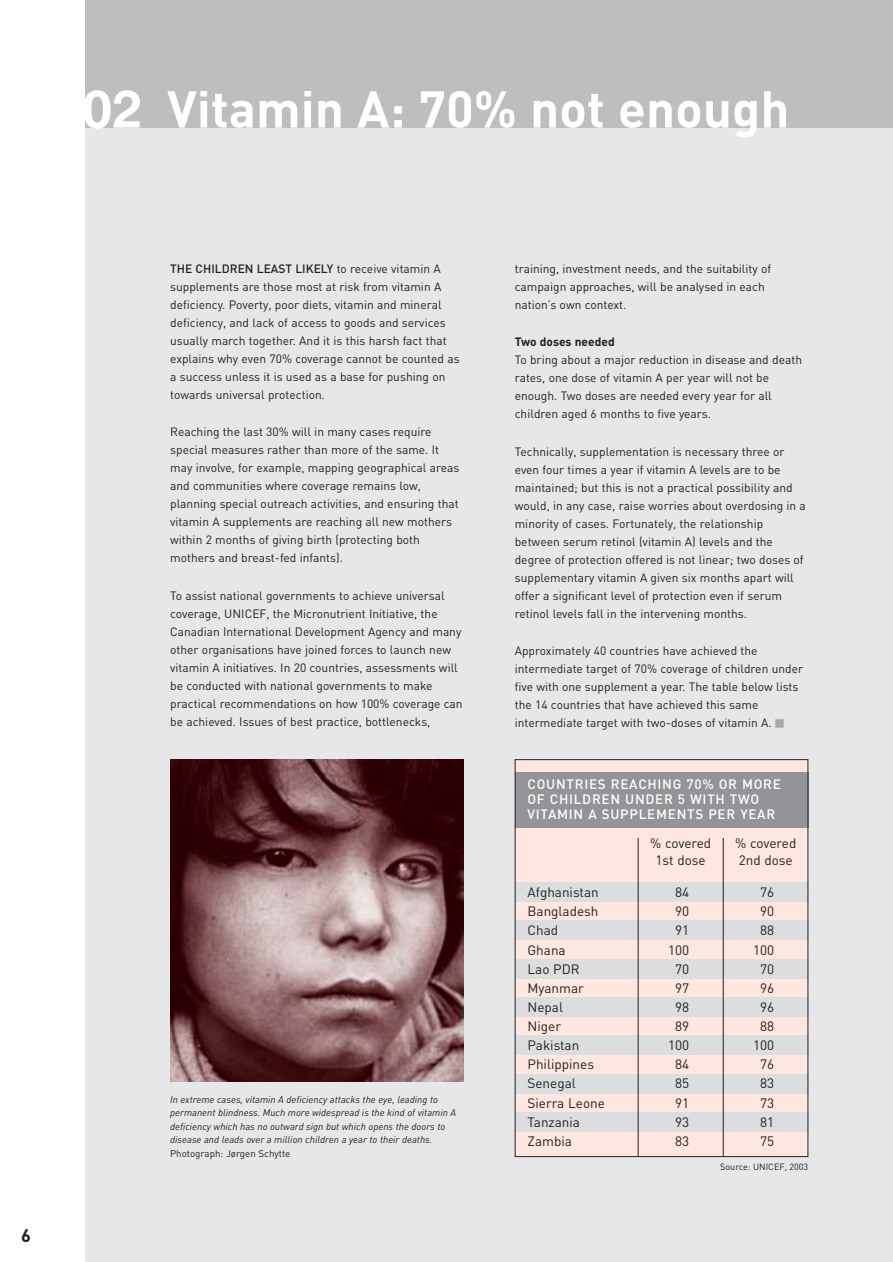
<style>
.page{position:relative;width:893px;height:1262px;background:#fff}
.page>*{position:absolute;margin:0;border:0;box-sizing:border-box;transform-origin:0 0}
.t1{font:700 51px "DIN";color:#fff}
.t2{font:700 18px "DIN";color:#231f1f}
.t3{font:13.5px/16.5px "DIN";color:#231f1f;text-align:center}
.t4{font:500 13.5px/15px "DIN";letter-spacing:.055em;color:#fff}
.t5{font:12px/18px "DIN";color:#231f1f}
.t6{font:700 12px "DIN";color:#231f1f}
.t7{font:italic 9.75px/13.5px "DIN";color:#231f1f}
.t8{font:9.75px "DIN";color:#231f1f}
.t9{font:9px "DIN";color:#231f1f}
.s1{font-family:"Swiss 721 BT";font-size:53.25px}
.s2{font-weight:500}
</style>
<div class="page">
<div style="left:85px;top:0;width:807px;height:1262px;background:#e6e7e8"></div>
<div style="left:85px;top:0;width:807px;height:128px;background:#bcbec0"></div>
<img style="left:170px;top:759px;width:293px;height:322px">
<div style="left:514px;top:759px;width:294px;height:398px;background:#fee7de"></div>
<div style="left:514px;top:772px;width:294px;height:55px;background:#939497"></div>
<div style="left:514px;top:882px;width:294px;height:19px;background:#dcdddf"></div>
<div style="left:514px;top:921px;width:294px;height:19px;background:#dcdddf"></div>
<div style="left:514px;top:959px;width:294px;height:19px;background:#dcdddf"></div>
<div style="left:514px;top:997px;width:294px;height:19px;background:#dcdddf"></div>
<div style="left:514px;top:1035px;width:294px;height:19px;background:#dcdddf"></div>
<div style="left:514px;top:1074px;width:294px;height:19px;background:#dcdddf"></div>
<div style="left:514px;top:1112px;width:294px;height:19px;background:#dcdddf"></div>
<hr style="left:638px;top:838px;width:1px;height:319px;background:#231f1f">
<hr style="left:723px;top:838px;width:1px;height:319px;background:#231f1f">
<div style="left:514px;top:759px;width:294px;height:398px;border:1px solid #231f1f"></div>
<h2 class="t2" style="left:21px;top:1229px;width:11px">6</h2>
<h1 class="t1" style="left:82px;top:91px;width:708px"><span class="s1">02</span> Vitamin A: 70% not enough</h1>
<p class="t5" style="left:170px;top:261px;width:291px"><span class="s2">THE CHILDREN LEAST LIKELY</span> to receive vitamin A supplements are those most at risk from vitamin A deficiency. Poverty, poor diets, vitamin and mineral deficiency, and lack of access to goods and services usually march together. And it is this harsh fact that explains why even 70% coverage cannot be counted as a success unless it is used as a base for pushing on towards universal protection.</p>
<p class="t5" style="left:170px;top:424px;width:290px">Reaching the last 30% will in many cases require special measures rather than more of the same. It may involve, for example, mapping geographical areas and communities where coverage remains low, planning special outreach activities, and ensuring that vitamin A supplements are reaching all new mothers within 2 months of giving birth (protecting both mothers and breast-fed infants).</p>
<p class="t5" style="left:170px;top:588px;width:294px">To assist national governments to achieve universal coverage, UNICEF, the Micronutrient Initiative, the Canadian International Development Agency and many other organisations have joined forces to launch new vitamin A initiatives. In 20 countries, assessments will be conducted with national governments to make practical recommendations on how 100% coverage can be achieved. Issues of best practice, bottlenecks,</p>
<p class="t7" style="left:170px;top:1093px;width:287px">In extreme cases, vitamin A deficiency attacks the eye, leading to permanent blindness. Much more widespread is the kind of vitamin A deficiency which has no outward sign but which opens the doors to disease and leads over a million children a year to their deaths.</p>
<p class="t8" style="left:170px;top:1149px;width:122px">Photograph: Jørgen Schytte</p>
<p class="t5" style="left:514px;top:261px;width:258px">training, investment needs, and the suitability of campaign approaches, will be analysed in each nation’s own context.</p>
<p class="t6" style="left:514px;top:338px;width:101px">Two doses needed</p>
<p class="t5" style="left:514px;top:352px;width:289px">To bring about a major reduction in disease and death rates, one dose of vitamin A per year will not be enough. Two doses are needed every year for all children aged 6 months to five years.</p>
<p class="t5" style="left:514px;top:444px;width:293px">Technically, supplementation is necessary three or even four times a year if vitamin A levels are to be maintained; but this is not a practical possibility and would, in any case, raise worries about overdosing in a minority of cases. Fortunately, the relationship between serum retinol (vitamin A) levels and the degree of protection offered is not linear; two doses of supplementary vitamin A given six months apart will offer a significant level of protection even if serum retinol levels fall in the intervening months.</p>
<p class="t5" style="left:514px;top:643px;width:290px">Approximately 40 countries have achieved the intermediate target of 70% coverage of children under five with one supplement a year. The table below lists the 14 countries that have achieved this same intermediate target with two-doses of vitamin A.</p>
<p class="t4" style="left:527px;top:777px;width:255px">COUNTRIES REACHING 70% OR MORE<br>OF CHILDREN UNDER 5 WITH TWO<br>VITAMIN A SUPPLEMENTS PER YEAR</p>
<p class="t3" style="left:650px;top:836px;width:63px">% covered<br>1st dose</p>
<p class="t3" style="left:735px;top:836px;width:63px;text-align:left">% covered<br>2nd dose</p>
<p class="t3" style="left:527px;top:885px;width:73px">Afghanistan</p>
<p class="t3" style="left:675px;top:885px;width:16px">84</p>
<p class="t3" style="left:760px;top:885px;width:16px">76</p>
<p class="t3" style="left:527px;top:904px;width:72px">Bangladesh</p>
<p class="t3" style="left:675px;top:904px;width:16px">90</p>
<p class="t3" style="left:760px;top:904px;width:16px">90</p>
<p class="t3" style="left:527px;top:924px;width:32px">Chad</p>
<p class="t3" style="left:675px;top:924px;width:16px">91</p>
<p class="t3" style="left:760px;top:924px;width:16px">88</p>
<p class="t3" style="left:527px;top:943px;width:40px">Ghana</p>
<p class="t3" style="left:668px;top:943px;width:23px">100</p>
<p class="t3" style="left:753px;top:943px;width:23px">100</p>
<p class="t3" style="left:527px;top:962px;width:54px">Lao PDR</p>
<p class="t3" style="left:675px;top:962px;width:16px">70</p>
<p class="t3" style="left:760px;top:962px;width:16px">70</p>
<p class="t3" style="left:527px;top:981px;width:58px">Myanmar</p>
<p class="t3" style="left:675px;top:981px;width:16px">97</p>
<p class="t3" style="left:760px;top:981px;width:16px">96</p>
<p class="t3" style="left:527px;top:1000px;width:37px">Nepal</p>
<p class="t3" style="left:675px;top:1000px;width:16px">98</p>
<p class="t3" style="left:760px;top:1000px;width:16px">96</p>
<p class="t3" style="left:527px;top:1019px;width:35px">Niger</p>
<p class="t3" style="left:675px;top:1019px;width:16px">89</p>
<p class="t3" style="left:760px;top:1019px;width:16px">88</p>
<p class="t3" style="left:527px;top:1038px;width:53px">Pakistan</p>
<p class="t3" style="left:668px;top:1038px;width:23px">100</p>
<p class="t3" style="left:753px;top:1038px;width:23px">100</p>
<p class="t3" style="left:527px;top:1057px;width:68px">Philippines</p>
<p class="t3" style="left:675px;top:1057px;width:16px">84</p>
<p class="t3" style="left:760px;top:1057px;width:16px">76</p>
<p class="t3" style="left:527px;top:1077px;width:50px">Senegal</p>
<p class="t3" style="left:675px;top:1077px;width:16px">85</p>
<p class="t3" style="left:760px;top:1077px;width:16px">83</p>
<p class="t3" style="left:527px;top:1096px;width:79px">Sierra Leone</p>
<p class="t3" style="left:675px;top:1096px;width:16px">91</p>
<p class="t3" style="left:760px;top:1096px;width:16px">73</p>
<p class="t3" style="left:527px;top:1115px;width:54px">Tanzania</p>
<p class="t3" style="left:675px;top:1115px;width:16px">93</p>
<p class="t3" style="left:760px;top:1115px;width:16px">81</p>
<p class="t3" style="left:527px;top:1134px;width:46px">Zambia</p>
<p class="t3" style="left:675px;top:1134px;width:16px">83</p>
<p class="t3" style="left:760px;top:1134px;width:16px">75</p>
<p class="t9" style="left:720px;top:1163px;width:90px">Source: UNICEF, 2003</p>
</div>
